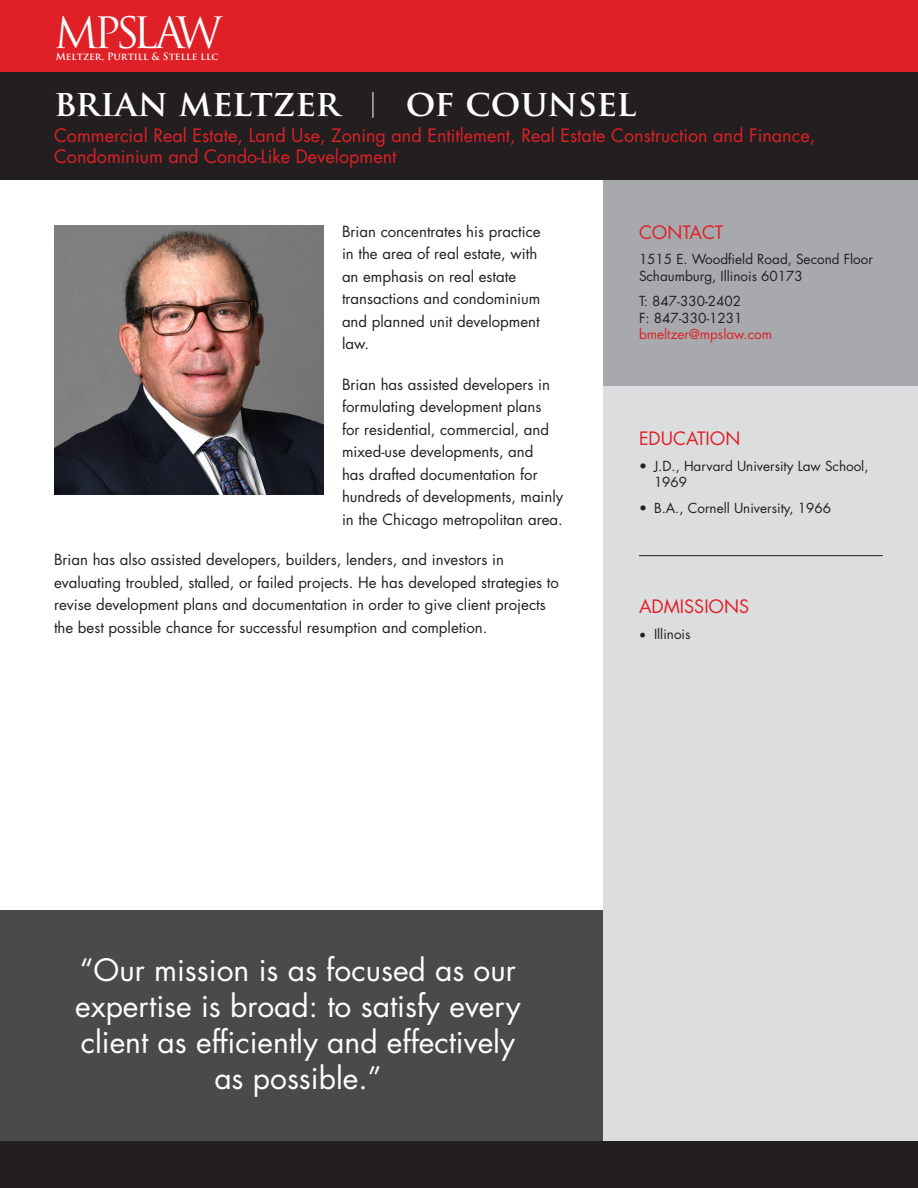
<style>
.page{position:relative;width:918px;height:1188px;background:#fff}
.page>*{position:absolute;margin:0;border:0;box-sizing:border-box;transform-origin:0 0}
.t1{font:42.15px "Trajan Pro";letter-spacing:-.115em;color:#fff}
.t2{font:700 36px "Trajan Pro";color:#fff}
.t3{font:700 36px "Trajan Pro";letter-spacing:-.02em;color:#fff}
.t4{font:30px/36px "Futura";color:#fff;text-align:center}
.t5{font:18px/21px "Futura";color:#df2027}
.t6{font:15px/22.5px "Futura";color:#231f20}
.t7{font:13.5px/16.5px "Futura";color:#231f20}
.t8{font:700 9.75px "Trajan Pro";color:#fff}
.s1{color:#df2027}
.s2{font-family:"Minion Pro";font-size:18px}
</style>
<div class="page">
<div style="left:0;top:0;width:918px;height:72px;background:#df2027"></div>
<div style="left:0;top:72px;width:918px;height:108px;background:#231f20"></div>
<img style="left:54px;top:225px;width:270px;height:270px">
<div style="left:0;top:910px;width:603px;height:231px;background:#494a4b"></div>
<div style="left:603px;top:180px;width:315px;height:961px;background:#dcdddf"></div>
<div style="left:603px;top:180px;width:315px;height:205px;background:#a8a9ad"></div>
<hr style="left:639px;top:555px;width:244px;height:1px;background:#231f20">
<div style="left:0;top:1141px;width:918px;height:47px;background:#231f20"></div>
<svg style="left:373px;top:92px;width:1px;height:26px"></svg>
<p class="t1" style="left:54px;top:6px;width:132px">MPSLA</p>
<p class="t8" style="left:56px;top:51px;width:164px">Meltzer, Purtill &amp; Stelle llc</p>
<p class="t1" style="left:176px;top:6px;width:48px">W</p>
<p class="t2" style="left:54px;top:81px;width:288px">brian meltzer</p>
<p class="t3" style="left:406px;top:81px;width:232px">of counsel</p>
<p class="t5" style="left:54px;top:125px;width:763px">Commercial Real Estate, Land Use, Zoning and Entitlement, Real Estate Construction and Finance,<br>Condominium and Condo-Like Development</p>
<p class="t6" style="left:342px;top:220px;width:200px">Brian concentrates his practice in the area of real estate, with an emphasis on real estate transactions and condominium and planned unit development law.</p>
<p class="t6" style="left:342px;top:373px;width:223px">Brian has assisted developers in formulating development plans<br>for residential, commercial, and mixed-use developments, and<br>has drafted documentation for hundreds of developments, mainly in the Chicago metropolitan area.</p>
<p class="t6" style="left:54px;top:549px;width:506px">Brian has also assisted developers, builders, lenders, and investors in evaluating troubled, stalled, or failed projects. He has developed strategies to revise development plans and documentation in order to give client projects the best possible chance for successful resumption and completion.</p>
<p class="t5" style="left:639px;top:222px;width:86px">CONTACT</p>
<p class="t7" style="left:639px;top:251px;width:235px">1515 E. Woodfield Road, Second Floor<br>Schaumburg, Illinois 60173</p>
<p class="t7" style="left:639px;top:293px;width:135px">T: 847-330-2402<br>F: 847-330-1231 <span class="s1">bmeltzer@mpslaw.com</span></p>
<p class="t5" style="left:639px;top:428px;width:103px">EDUCATION</p>
<p class="t7" style="left:654px;top:457px;width:216px;text-indent:-15px">• J.D., Harvard University Law School,<br>1969</p>
<p class="t7" style="left:639px;top:499px;width:194px">• B.A., Cornell University, 1966</p>
<p class="t5" style="left:639px;top:596px;width:112px">ADMISSIONS</p>
<p class="t7" style="left:639px;top:625px;width:53px"><span class="s2">•</span> Illinois</p>
<p class="t4" style="left:75px;top:952px;width:447px">“Our mission is as focused as our expertise is broad: to satisfy every client as efficiently and effectively as possible.”</p>
</div>
